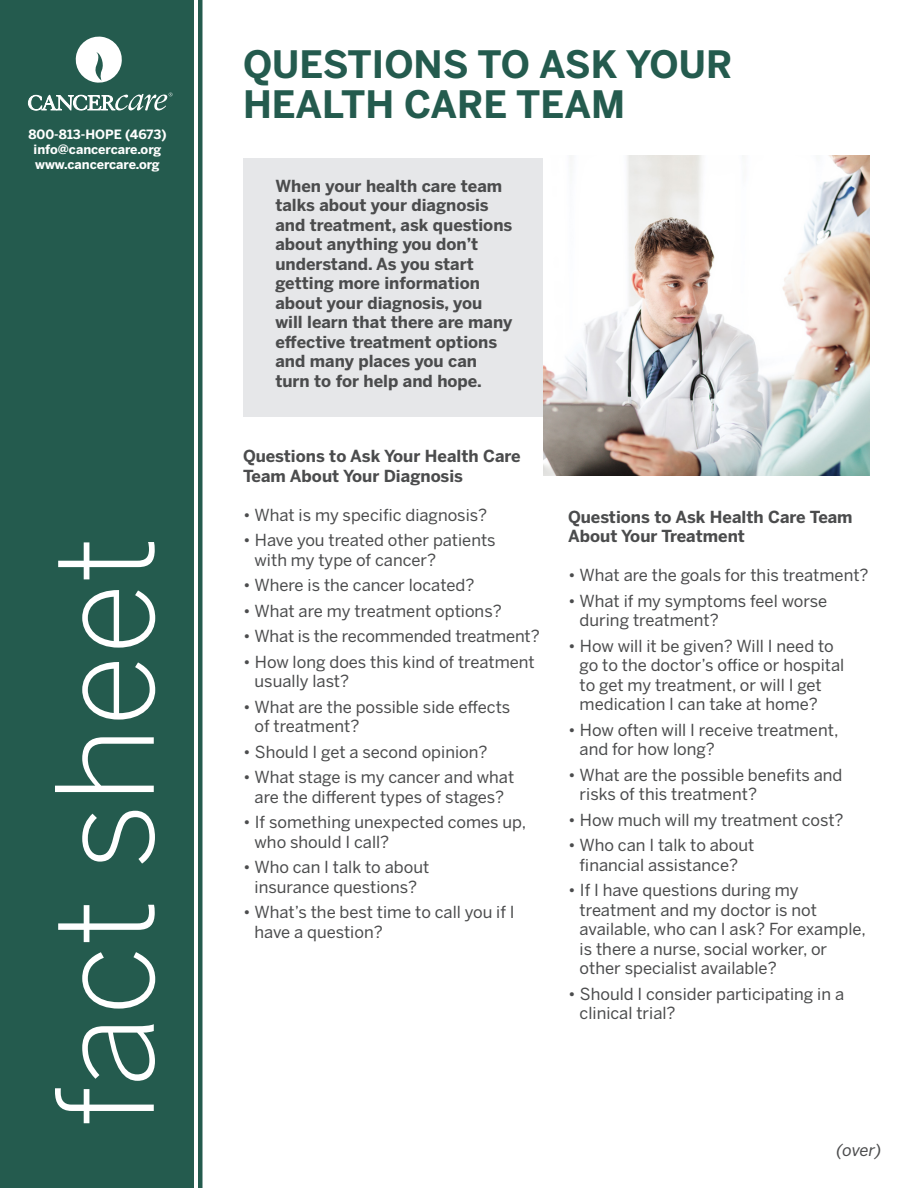
<style>
.page{position:relative;width:918px;height:1188px;background:#fff}
.page>*{position:absolute;margin:0;border:0;box-sizing:border-box;transform-origin:0 0}
.t1{font:300 133.5px "Benton Sans";color:#fff}
.t2{font:700 37.5px/40.5px "Benton Sans";color:#245b4e}
.Leadder{font:16.5px/19.5px "Benton Sans";color:#4b4c4d}
.Main_Intro{font:700 16.5px/19.5px "Benton Sans";color:#4b4c4d}
.Leadder-2{font:700 16.5px/19.5px "Benton Sans";color:#4b4c4d}
.Leadder-3{font:italic 16.5px "Benton Sans";color:#4b4c4d}
.t3{font:700 12.75px "Benton Sans";color:#fff}
</style>
<div class="page">
<div style="left:0;top:0;width:193px;height:1188px;background:#245b4e"></div>
<hr style="left:198px;top:0;width:4px;height:1188px;background:#245b4e">
<div style="left:243px;top:159px;width:626px;height:258px;background:#e6e7e9"></div>
<svg style="left:75px;top:36px;width:47px;height:47px"></svg>
<svg style="left:28px;top:93px;width:144px;height:17px"></svg>
<img style="left:544px;top:156px;width:325px;height:319px">
<p class="t3" style="left:28px;top:127px;width:140px">800-813-HOPE (4673)</p>
<p class="t3" style="left:34px;top:142px;width:129px">info@cancercare.org</p>
<p class="t3" style="left:35px;top:157px;width:126px">www.cancercare.org</p>
<p class="t1" style="left:27px;top:1127px;width:592px;rotate:-90deg">fact sheet</p>
<p class="t2" style="left:243px;top:43px;width:491px">QUESTIONS TO ASK YOUR<br>HEALTH CARE TEAM</p>
<p class="Main_Intro" style="left:275px;top:176px;width:239px">When your health care team talks about your diagnosis and treatment, ask questions about anything you don’t understand. As you start getting more information about your diagnosis, you will learn that there are many effective treatment options and many places you can turn to for help and hope.</p>
<p class="Leadder-2" style="left:243px;top:446px;width:279px">Questions to Ask Your Health Care<br>Team About Your Diagnosis</p>
<p class="Leadder" style="left:243px;top:505px;width:246px">• What is my specific diagnosis?</p>
<p class="Leadder" style="left:255px;top:530px;width:243px;text-indent:-12px">• Have you treated other patients with my type of cancer?</p>
<p class="Leadder" style="left:243px;top:575px;width:233px">• Where is the cancer located?</p>
<p class="Leadder" style="left:243px;top:601px;width:260px">• What are my treatment options?</p>
<p class="Leadder" style="left:243px;top:626px;width:298px">• What is the recommended treatment?</p>
<p class="Leadder" style="left:255px;top:652px;width:282px;text-indent:-12px">• How long does this kind of treatment usually last?</p>
<p class="Leadder" style="left:255px;top:697px;width:257px;text-indent:-12px">• What are the possible side effects of treatment?</p>
<p class="Leadder" style="left:243px;top:742px;width:246px">• Should I get a second opinion?</p>
<p class="Leadder" style="left:243px;top:767px;width:273px;text-align:center">• What stage is my cancer and what are the different types of stages?</p>
<p class="Leadder" style="left:255px;top:812px;width:273px;text-indent:-12px">• If something unexpected comes up, who should I call?</p>
<p class="Leadder" style="left:243px;top:857px;width:188px;text-align:center">• Who can I talk to about insurance questions?</p>
<p class="Leadder" style="left:255px;top:902px;width:262px;text-indent:-12px">• What’s the best time to call you if I have a question?</p>
<p class="Leadder-2" style="left:568px;top:507px;width:286px">Questions to Ask Health Care Team<br>About Your Treatment</p>
<p class="Leadder" style="left:568px;top:565px;width:302px">• What are the goals for this treatment?</p>
<p class="Leadder" style="left:580px;top:591px;width:249px;text-indent:-12px">• What if my symptoms feel worse during treatment?</p>
<p class="Leadder" style="left:580px;top:636px;width:266px;text-indent:-12px">• How will it be given? Will I need to go to the doctor’s office or hospital to get my treatment, or will I get medication I can take at home?</p>
<p class="Leadder" style="left:580px;top:720px;width:260px;text-indent:-12px">• How often will I receive treatment, and for how long?</p>
<p class="Leadder" style="left:580px;top:765px;width:264px;text-indent:-12px">• What are the possible benefits and risks of this treatment?</p>
<p class="Leadder" style="left:568px;top:810px;width:277px">• How much will my treatment cost?</p>
<p class="Leadder" style="left:568px;top:835px;width:188px;text-align:center">• Who can I talk to about financial assistance?</p>
<p class="Leadder" style="left:580px;top:880px;width:288px;text-indent:-12px">• If I have questions during my treatment and my doctor is not available, who can I ask? For example, is there a nurse, social worker, or other specialist available?</p>
<p class="Leadder" style="left:580px;top:984px;width:266px;text-indent:-12px">• Should I consider participating in a clinical trial?</p>
<p class="Leadder-3" style="left:836px;top:1140px;width:47px">(over)</p>
</div>
